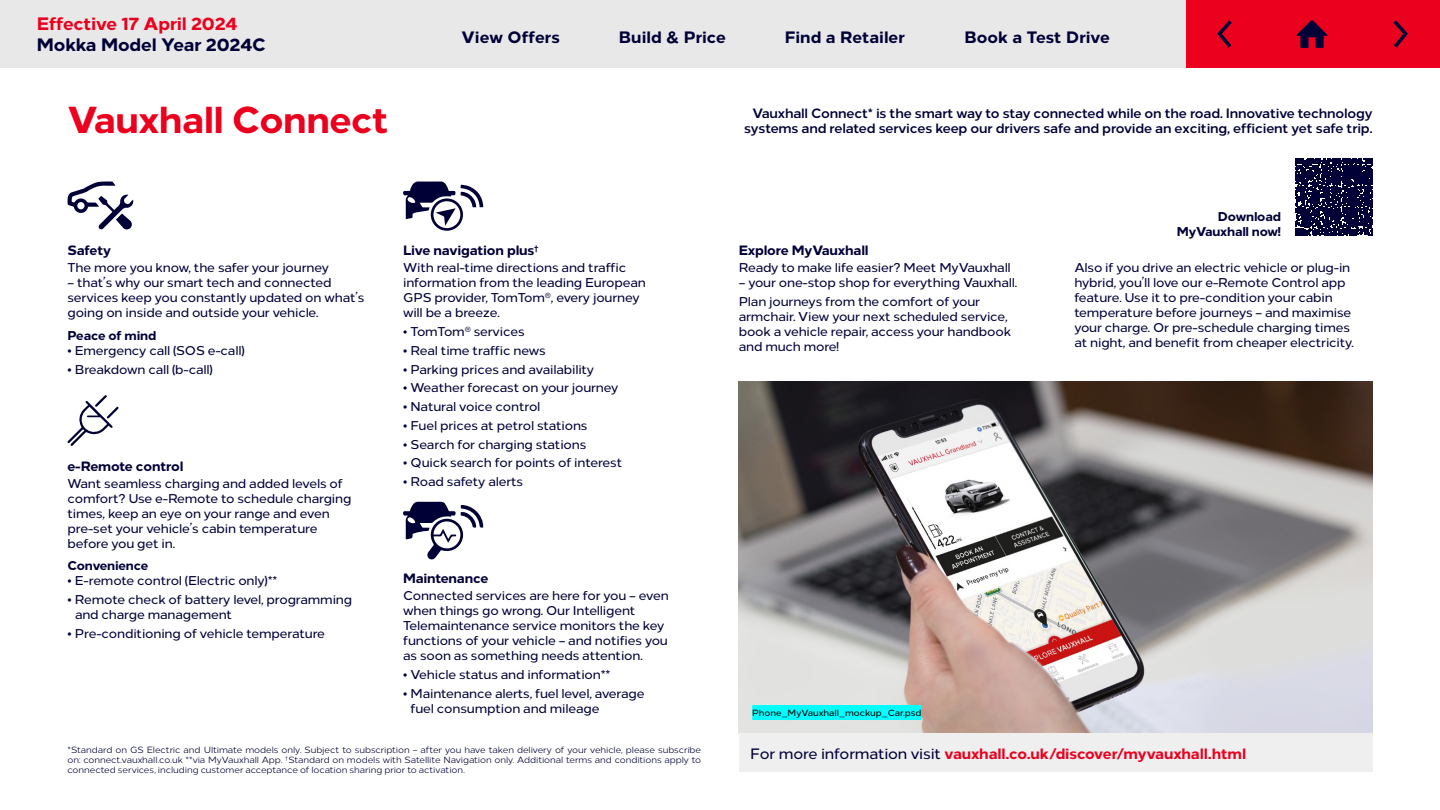
<style>
.page{position:relative;width:1440px;height:810px;background:#fff}
.page>*{position:absolute;margin:0;border:0;box-sizing:border-box;transform-origin:0 0}
.t1{font:800 37.5px "Vauxhall Neue";letter-spacing:-.01em;color:#eb001e}
.t2{font:800 18px "Vauxhall Neue";letter-spacing:-.01em;color:#eb001e}
.t3{font:800 18px "Vauxhall Neue";letter-spacing:-.005em;color:#000037}
.t4{font:800 16.5px "Vauxhall Neue";letter-spacing:.005em;color:#000037}
.t5{font:800 15px "Vauxhall Neue";letter-spacing:-.005em;color:#eb001e}
.t6{font:700 13.5px/14.9px "Vauxhall Neue";letter-spacing:-.01em;color:#000037;text-align:right}
.t7{font:800 13.5px "Vauxhall Neue";letter-spacing:-.01em;color:#000037}
.t8{font:12.75px/15px "Vauxhall Neue";letter-spacing:-.01em;color:#000037}
.t9{font:800 12.75px/15px "Vauxhall Neue";letter-spacing:-.01em;color:#000037;text-align:right}
.t10{font:300 9px/9.9px "Vauxhall Neue";letter-spacing:-.01em;color:#000037;text-align:justify}
.t11{font:9px "Vauxhall Neue";color:#000}
.s1{font-weight:400;color:#000037}
</style>
<div class="page">
<img style="left:739px;top:381px;width:633px;height:353px">
<svg style="left:67px;top:181px;width:67px;height:49px"></svg>
<svg style="left:67px;top:395px;width:52px;height:51px"></svg>
<svg style="left:403px;top:181px;width:80px;height:50px"></svg>
<svg style="left:403px;top:502px;width:81px;height:58px"></svg>
<svg style="left:1296px;top:159px;width:76px;height:76px;background:#181849"></svg>
<div style="left:739px;top:734px;width:633px;height:38px;background:#efefef"></div>
<div style="left:0;top:0;width:1440px;height:68px;background:#e8e8e8"></div>
<div style="left:1271px;top:0;width:85px;height:68px;background:#eb001e"></div>
<svg style="left:1296px;top:20px;width:32px;height:28px"></svg>
<div style="left:1355px;top:0;width:85px;height:68px;background:#eb001e"></div>
<svg style="left:1393px;top:20px;width:15px;height:28px"></svg>
<div style="left:1186px;top:0;width:85px;height:68px;background:#eb001e"></div>
<svg style="left:1217px;top:20px;width:15px;height:28px"></svg>
<div style="left:752px;top:705px;width:169px;height:15px;background:#01ffff"></div>
<h2 class="t2" style="left:37px;top:12px;width:202px">Effective 17 April 2024</h2>
<h2 class="t3" style="left:37px;top:34px;width:231px">Mokka Model Year 2024C</h2>
<p class="t4" style="left:462px;top:27px;width:100px">View Offers</p>
<p class="t4" style="left:619px;top:27px;width:109px">Build &amp; Price</p>
<p class="t4" style="left:785px;top:27px;width:122px">Find a Retailer</p>
<p class="t4" style="left:964px;top:27px;width:147px">Book a Test Drive</p>
<h1 class="t1" style="left:68px;top:97px;width:323px">Vauxhall Connect</h1>
<p class="t6" style="left:744px;top:106px;width:630px">Vauxhall Connect* is the smart way to stay connected while on the road. Innovative technology systems and related services keep our drivers safe and provide an exciting, efficient yet safe trip.</p>
<p class="t7" style="left:68px;top:242px;width:45px">Safety</p>
<p class="t8" style="left:68px;top:260px;width:263px">The more you know, the safer your journey</p>
<p class="t8" style="left:68px;top:275px;width:299px">– that’s why our smart tech and connected services keep you constantly updated on what’s going on inside and outside your vehicle.</p>
<p class="t9" style="left:68px;top:328px;width:90px">Peace of mind</p>
<p class="t8" style="left:68px;top:343px;width:179px">• Emergency call (SOS e-call)</p>
<p class="t8" style="left:68px;top:361px;width:147px">• Breakdown call (b-call)</p>
<p class="t7" style="left:68px;top:458px;width:117px">e-Remote control</p>
<p class="t8" style="left:68px;top:476px;width:286px">Want seamless charging and added levels of comfort? Use e-Remote to schedule charging times, keep an eye on your range and even pre-set your vehicle’s cabin temperature before you get in.</p>
<p class="t9" style="left:68px;top:558px;width:82px">Convenience</p>
<p class="t8" style="left:68px;top:573px;width:211px">• E-remote control (Electric only)**</p>
<p class="t8" style="left:75px;top:592px;width:279px;text-indent:-8px">• Remote check of battery level, programming and charge management</p>
<p class="t8" style="left:68px;top:626px;width:259px">• Pre-conditioning of vehicle temperature</p>
<p class="t7" style="left:403px;top:242px;width:137px">Live navigation plus<sup>†</sup></p>
<p class="t8" style="left:403px;top:260px;width:244px">With real-time directions and traffic information from the leading European GPS provider, TomTom<sup>®</sup>, every journey will be a breeze.</p>
<p class="t8" style="left:403px;top:324px;width:123px">• TomTom<sup>®</sup> services</p>
<p class="t8" style="left:403px;top:343px;width:144px">• Real time traffic news</p>
<p class="t8" style="left:403px;top:361px;width:193px">• Parking prices and availability</p>
<p class="t8" style="left:403px;top:380px;width:217px">• Weather forecast on your journey</p>
<p class="t8" style="left:403px;top:399px;width:139px">• Natural voice control</p>
<p class="t8" style="left:403px;top:418px;width:186px">• Fuel prices at petrol stations</p>
<p class="t8" style="left:403px;top:436px;width:185px">• Search for charging stations</p>
<p class="t8" style="left:403px;top:455px;width:221px">• Quick search for points of interest</p>
<p class="t8" style="left:403px;top:474px;width:122px">• Road safety alerts</p>
<p class="t7" style="left:403px;top:570px;width:87px">Maintenance</p>
<p class="t8" style="left:403px;top:588px;width:267px">Connected services are here for you – even when things go wrong. Our Intelligent Telemaintenance service monitors the key functions of your vehicle – and notifies you as soon as something needs attention.</p>
<p class="t8" style="left:403px;top:667px;width:209px">• Vehicle status and information**</p>
<p class="t8" style="left:411px;top:686px;width:235px;text-indent:-8px">• Maintenance alerts, fuel level, average fuel consumption and mileage</p>
<p class="t10" style="left:68px;top:745px;width:635px">*Standard on GS Electric and Ultimate models only. Subject to subscription – after you have taken delivery of your vehicle, please subscribe on: connect.vauxhall.co.uk **via MyVauxhall App. <sup>†</sup>Standard on models with Satellite Navigation only. Additional terms and conditions apply to connected services, including customer acceptance of location sharing prior to activation.</p>
<p class="t7" style="left:739px;top:242px;width:131px">Explore MyVauxhall</p>
<p class="t8" style="left:739px;top:260px;width:274px">Ready to make life easier? Meet MyVauxhall</p>
<p class="t8" style="left:739px;top:273px;width:280px;line-height:18.8px">– your one-stop shop for everything Vauxhall.<br>Plan journeys from the comfort of your</p>
<p class="t8" style="left:739px;top:309px;width:274px">armchair. View your next scheduled service, book a vehicle repair, access your handbook and much more!</p>
<p class="t9" style="left:1177px;top:208px;width:106px">Download<br>MyVauxhall now!</p>
<p class="t8" style="left:1074px;top:260px;width:281px">Also if you drive an electric vehicle or plug-in hybrid, you’ll love our e-Remote Control app feature. Use it to pre-condition your cabin temperature before journeys – and maximise your charge. Or pre-schedule charging times at night, and benefit from cheaper electricity.</p>
<p class="t11" style="left:752px;top:708px;width:171px">Phone_MyVauxhall_mockup_Car.psd</p>
<p class="t5" style="left:750px;top:744px;width:497px"><span class="s1">For more information visit</span> vauxhall.co.uk/discover/myvauxhall.html</p>
</div>
